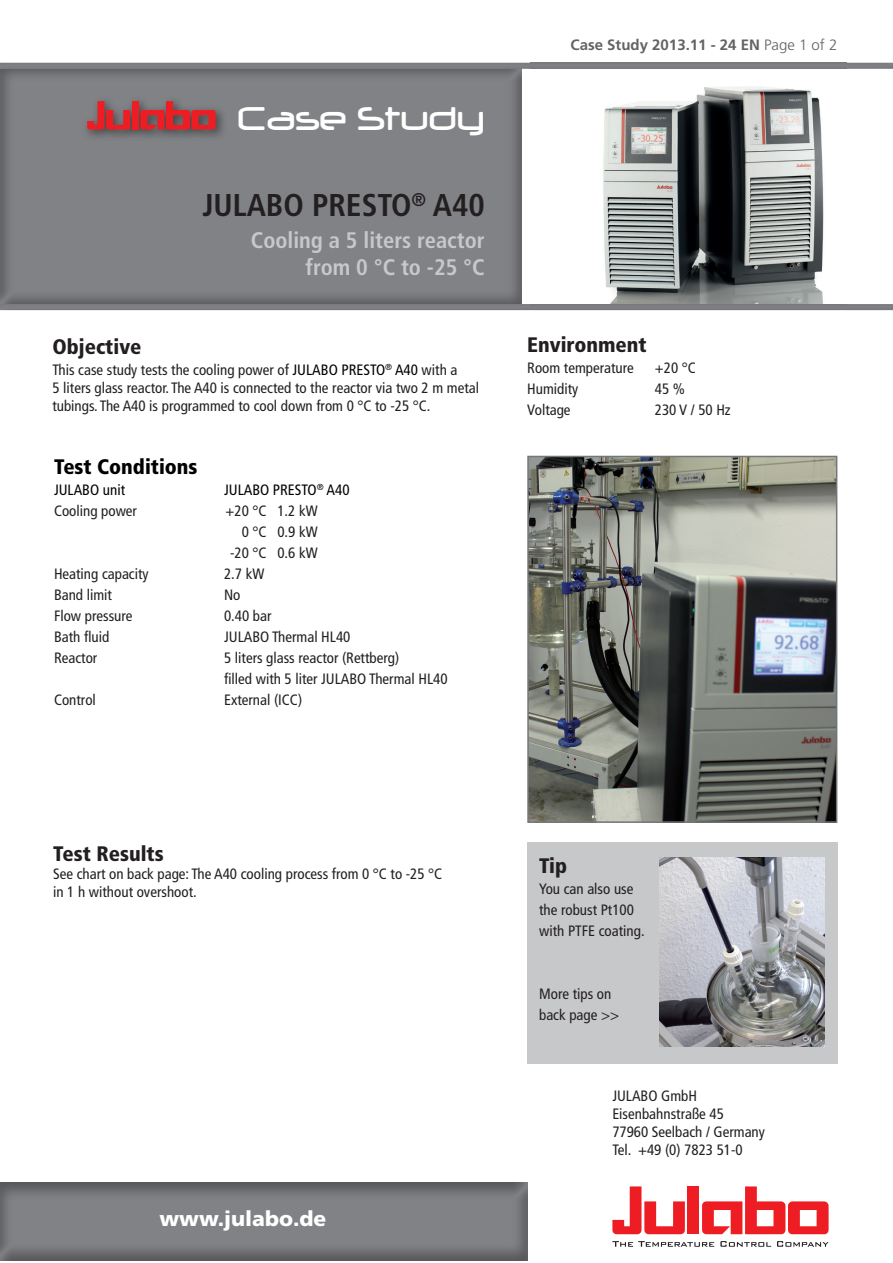
<style>
.page{position:relative;width:893px;height:1263px;background:#fff}
.page>*{position:absolute;margin:0;border:0;box-sizing:border-box;transform-origin:0 0}
.t1{font:38.55px "Neuropol";color:#fff}
.t2{font:700 condensed 31.5px "Frutiger LT Std";color:#231f20}
.t3{font:700 condensed 22.5px/27px "Frutiger LT Std";color:#c7c8ca;text-align:right}
.t4{font:900 condensed 21px "Frutiger LT Std";color:#231f20}
.t5{font:900 condensed 21px "Frutiger LT Std";color:#000}
.t6{font:900 21px "Frutiger LT Std";color:#fff}
.t7{font:condensed 15px/18px "Frutiger LT Std";color:#231f20}
.t8{font:700 15px "Frutiger LT Std";color:#636366}
.t9{font:condensed 15px "Frutiger LT Std";color:#000}
.s1{color:#000}
.s2{font-weight:300}
</style>
<div class="page">
<img style="left:531px;top:62px;width:315px;height:242px">
<svg style="left:612px;top:1241px;width:102px;height:6px"></svg>
<svg style="left:720px;top:1241px;width:51px;height:6px"></svg>
<svg style="left:777px;top:1241px;width:52px;height:6px"></svg>
<svg style="left:612px;top:1186px;width:73px;height:48px"></svg>
<div style="left:687px;top:1186px;width:12px;height:48px;background:#ee1d23"></div>
<svg style="left:702px;top:1186px;width:127px;height:48px"></svg>
<img style="left:0;top:69px;width:522px;height:235px">
<hr style="left:0;top:304px;width:522px;height:4px;background:#7b7d80">
<div style="left:531px;top:63px;width:315px;height:6px;background:#7b7d80"></div>
<img style="left:0;top:1182px;width:527px;height:79px">
<div style="left:527px;top:843px;width:310px;height:221px;background:#c7c8ca"></div>
<img style="left:659px;top:857px;width:166px;height:190px">
<img style="left:530px;top:459px;width:304px;height:361px">
<div style="left:527px;top:456px;width:310px;height:367px;border:2px solid #757679"></div>
<img style="left:82px;top:96px;width:145px;height:45px">
<svg style="left:87px;top:101px;width:43px;height:29px"></svg>
<div style="left:132px;top:101px;width:7px;height:28px;background:#ee1d23"></div>
<svg style="left:140px;top:101px;width:77px;height:29px;background:#af4448"></svg>
<h1 class="t1" style="left:238px;top:99px;width:249px">Case Study</h1>
<h2 class="t2" style="left:202px;top:186px;width:284px">JULABO PRESTO<sup>®</sup> A40</h2>
<h3 class="t3" style="left:251px;top:226px;width:235px">Cooling a 5 liters reactor from 0 °C to -25 °C</h3>
<h3 class="t4" style="left:52px;top:334px;width:91px">Objective</h3>
<p class="t7" style="left:52px;top:361px;width:428px">This case study tests the cooling power of <span class="s1">JULABO PRESTO</span><sup>®</sup> <span class="s1">A40</span> with a<br>5 liters glass reactor. The A40 is connected to the reactor via two 2 m metal tubings. The A40 is programmed to cool down from 0 °C to -25 °C.</p>
<h3 class="t5" style="left:54px;top:454px;width:145px">Test Conditions</h3>
<p class="t9" style="left:54px;top:481px;width:73px">JULABO unit</p>
<p class="t9" style="left:224px;top:481px;width:127px">JULABO PRESTO<sup>®</sup> A40</p>
<p class="t7" style="left:54px;top:502px;width:85px">Cooling power</p>
<p class="t7" style="left:226px;top:500px;width:94px;line-height:21px;text-align:right">+20 °C 1.2 kW<br>0 °C 0.9 kW -20 °C 0.6 kW</p>
<p class="t7" style="left:54px;top:565px;width:96px">Heating capacity</p>
<p class="t7" style="left:224px;top:565px;width:42px">2.7 kW</p>
<p class="t7" style="left:54px;top:586px;width:60px">Band limit</p>
<p class="t7" style="left:224px;top:586px;width:18px">No</p>
<p class="t7" style="left:54px;top:607px;width:80px">Flow pressure</p>
<p class="t7" style="left:224px;top:607px;width:49px">0.40 bar</p>
<p class="t7" style="left:54px;top:628px;width:57px">Bath fluid</p>
<p class="t7" style="left:224px;top:628px;width:128px">JULABO Thermal HL40</p>
<p class="t7" style="left:54px;top:649px;width:45px">Reactor</p>
<p class="t7" style="left:224px;top:647px;width:225px;line-height:21px">5 liters glass reactor (Rettberg)<br>filled with 5 liter JULABO Thermal HL40</p>
<p class="t7" style="left:54px;top:691px;width:43px">Control</p>
<p class="t7" style="left:224px;top:691px;width:80px">External (ICC)</p>
<p class="t8" style="left:571px;top:35px;width:268px">Case Study 2013.11 - 24 EN <span class="s2">Page 1 of 2</span></p>
<h3 class="t4" style="left:527px;top:332px;width:121px">Environment</h3>
<p class="t7" style="left:527px;top:358px;width:108px">Room temperature</p>
<p class="t7" style="left:655px;top:358px;width:43px">+20 °C</p>
<p class="t7" style="left:527px;top:379px;width:53px">Humidity</p>
<p class="t7" style="left:655px;top:379px;width:32px">45 %</p>
<p class="t7" style="left:527px;top:400px;width:45px">Voltage</p>
<p class="t7" style="left:655px;top:400px;width:77px">230 V / 50 Hz</p>
<h3 class="t4" style="left:53px;top:841px;width:112px">Test Results</h3>
<p class="t7" style="left:53px;top:865px;width:391px">See chart on back page: The A40 cooling process from 0 °C to -25 °C in 1 h without overshoot.</p>
<h3 class="t6" style="left:159px;top:1205px;width:168px">www.julabo.de</h3>
<h3 class="t4" style="left:539px;top:853px;width:30px">Tip</h3>
<p class="t7" style="left:539px;top:879px;width:107px;line-height:21px">You can also use the robust Pt100 with PTFE coating.</p>
<p class="t7" style="left:539px;top:984px;width:81px;line-height:21px">More tips on back page &gt;&gt;</p>
<p class="t7" style="left:612px;top:1087px;width:154px">JULABO GmbH<br>Eisenbahnstraße 45<br>77960 Seelbach / Germany<br>Tel. +49 (0) 7823 51-0</p>
</div>
